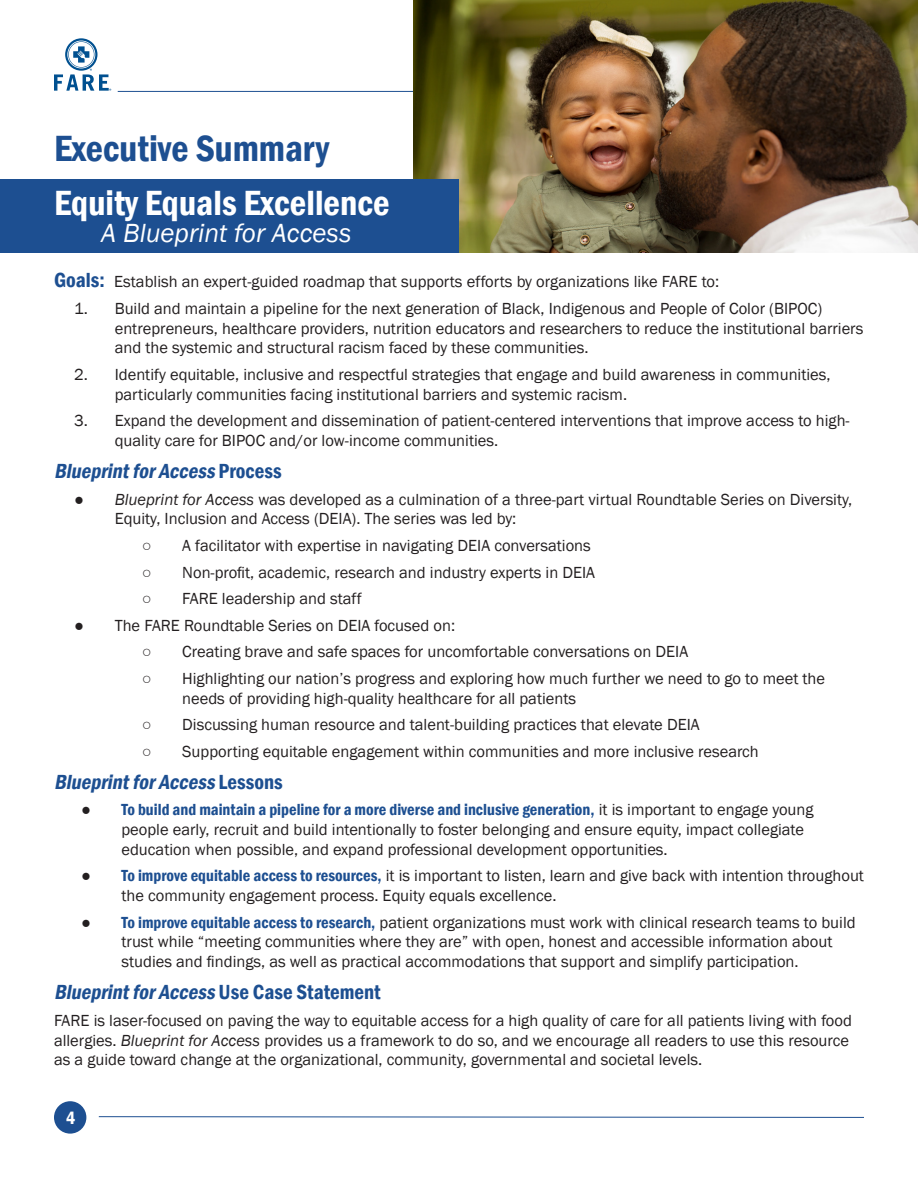
<style>
.page{position:relative;width:918px;height:1188px;background:#fff}
.page>*{position:absolute;margin:0;border:0;box-sizing:border-box;transform-origin:0 0}
.t1{font:600 condensed 37.5px "Franklin Gothic";color:#1d4f91}
.t2{font:600 condensed 36px "Franklin Gothic";color:#fff}
.t3{font:italic 27px "Franklin Gothic";color:#fff}
.t4{font:italic 600 condensed 21px "Franklin Gothic";color:#1d4f91}
.t5{font:600 condensed 18px "Franklin Gothic";color:#fff}
.t6{font:16.5px/19.8px "Franklin Gothic";color:#231f20}
.s1{font-weight:600;font-stretch:condensed;font-size:21px;color:#1d4f91}
.s2{font-style:normal}
.s3{font-style:italic}
.s4{font-weight:600;font-stretch:condensed;color:#1d4f91}
</style>
<div class="page">
<div style="left:54px;top:1101px;width:32px;height:33px;background:#1d4f91;border-radius:50%"></div>
<svg style="left:98px;top:1116px;width:766px;height:2px;background:#8da6c7"></svg>
<svg style="left:54px;top:38px;width:57px;height:53px"></svg>
<hr style="left:118px;top:91px;width:746px;height:1px;background:#1d4f91">
<img style="left:414px;top:0;width:504px;height:252px">
<div style="left:0;top:179px;width:459px;height:73px;background:#1d4f91"></div>
<p class="t1" style="left:54px;top:124px;width:277px">Executive Summary</p>
<p class="t2" style="left:54px;top:179px;width:337px">Equity Equals Excellence</p>
<p class="t3" style="left:101px;top:216px;width:252px">A Blueprint for Access</p>
<p class="t6" style="left:54px;top:272px;width:667px"><span class="s1">Goals:</span> Establish an expert-guided roadmap that supports efforts by organizations like FARE to:</p>
<p class="t6" style="left:115px;top:299px;width:750px;text-indent:-40px">1. Build and maintain a pipeline for the next generation of Black, Indigenous and People of Color (BIPOC) entrepreneurs, healthcare providers, nutrition educators and researchers to reduce the institutional barriers and the systemic and structural racism faced by these communities.</p>
<p class="t6" style="left:115px;top:365px;width:717px;text-indent:-40px">2. Identify equitable, inclusive and respectful strategies that engage and build awareness in communities, particularly communities facing institutional barriers and systemic racism.</p>
<p class="t6" style="left:115px;top:411px;width:737px;text-indent:-40px">3. Expand the development and dissemination of patient-centered interventions that improve access to high&shy;quality care for BIPOC and/or low-income communities.</p>
<p class="t4" style="left:54px;top:457px;width:229px">BlueprintforAccess<span class="s2">P r o c e s s</span></p>
<p class="t6" style="left:115px;top:490px;width:739px;text-indent:-40px">● <span class="s3">Blueprint for Access</span> was developed as a culmination of a three-part virtual Roundtable Series on Diversity,<br>Equity, Inclusion and Access (DEIA). The series was led by:</p>
<p class="t6" style="left:142px;top:536px;width:451px">○ A facilitator with expertise in navigating DEIA conversations</p>
<p class="t6" style="left:142px;top:562px;width:455px">○ Non-profit, academic, research and industry experts in DEIA</p>
<p class="t6" style="left:142px;top:589px;width:222px">○ FARE leadership and staff</p>
<p class="t6" style="left:74px;top:616px;width:382px">● The FARE Roundtable Series on DEIA focused on:</p>
<p class="t6" style="left:142px;top:642px;width:548px">○ Creating brave and safe spaces for uncomfortable conversations on DEIA</p>
<p class="t6" style="left:182px;top:669px;width:644px;text-indent:-40px">○ Highlighting our nation’s progress and exploring how much further we need to go to meet the needs of providing high-quality healthcare for all patients</p>
<p class="t6" style="left:142px;top:715px;width:559px">○ Discussing human resource and talent-building practices that elevate DEIA</p>
<p class="t6" style="left:142px;top:742px;width:619px">○ Supporting equitable engagement within communities and more inclusive research</p>
<p class="t4" style="left:54px;top:768px;width:230px">BlueprintforAccess<span class="s2">L e s s o n s</span></p>
<p class="t6" style="left:122px;top:800px;width:694px;text-indent:-40px">● <span class="s4">To build and maintain a pipeline for a more diverse and inclusive generation,</span> it is important to engage young people early, recruit and build intentionally to foster belonging and ensure equity, impact collegiate education when possible, and expand professional development opportunities.</p>
<p class="t6" style="left:122px;top:866px;width:744px;text-indent:-40px">● <span class="s4">To improve equitable access to resources,</span> it is important to listen, learn and give back with intention throughout the community engagement process. Equity equals excellence.</p>
<p class="t6" style="left:122px;top:913px;width:736px;text-indent:-40px">● <span class="s4">To improve equitable access to research,</span> patient organizations must work with clinical research teams to build trust while “meeting communities where they are” with open, honest and accessible information about studies and findings, as well as practical accommodations that support and simplify participation.</p>
<p class="t4" style="left:54px;top:978px;width:328px">BlueprintforAccess<span class="s2">U s e C a s e S t a t e m e n t</span></p>
<p class="t6" style="left:54px;top:1011px;width:799px">FARE is laser-focused on paving the way to equitable access for a high quality of care for all patients living with food allergies. <span class="s3">Blueprint for Access</span> provides us a framework to do so, and we encourage all readers to use this resource as a guide toward change at the organizational, community, governmental and societal levels.</p>
<p class="t5" style="left:66px;top:1106px;width:11px">4</p>
</div>
